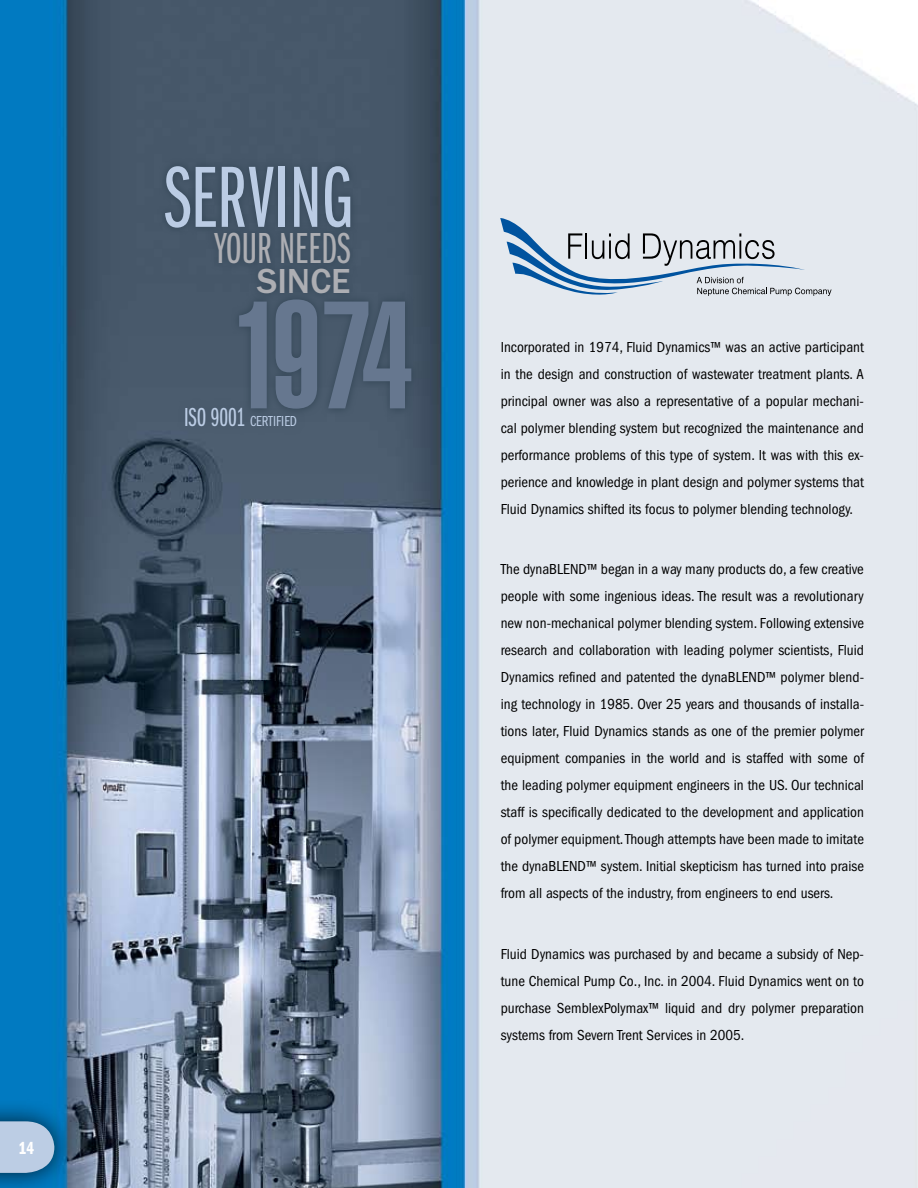
<style>
.page{position:relative;width:918px;height:1188px;background:#fff}
.page>*{position:absolute;margin:0;border:0;box-sizing:border-box;transform-origin:0 0}
.t1{font:90px "Franklin Gothic Book X Cmpr";color:#bbcce4}
.t2{font:45px "Franklin Gothic Book X Cmpr";color:#adaeb3}
.t3{font:500 36px "Franklin Gothic";color:#adaeb3}
.t4{font:18px "Franklin Gothic Demi Cmpr";color:#fff}
.t5{font:condensed 15px/27px "Franklin Gothic";color:#000;text-align:justify}
.t6{font:15px "Franklin Gothic Book Cmpr";color:#bbcce4}
.s1{font-family:"Franklin Gothic Book X Cmpr";font-size:27px}
</style>
<div class="page">
<img style="left:0;top:0;width:918px;height:1188px">
<svg style="left:500px;top:218px;width:332px;height:79px;background:#c1cdd9"></svg>
<div style="left:157px;top:158px;width:285px;height:121px;background:#405263"></div>
<div style="left:206px;top:224px;width:203px;height:71px;background:#425365"></div>
<svg style="left:409px;top:260px;width:47px;height:63px"></svg>
<div style="left:231px;top:291px;width:195px;height:132px;background:#425365"></div>
<svg style="left:239px;top:299px;width:172px;height:100px"></svg>
<svg style="left:177px;top:399px;width:236px;height:69px;fill:#4c5d6f"></svg>
<div style="left:0;top:1098px;width:86px;height:90px;background:#000;opacity:.75"></div>
<svg style="left:0;top:1121px;width:54px;height:52px;background:#a7c0da"></svg>
<h1 class="t1" style="left:165px;top:151px;width:190px">SERVING</h1>
<h2 class="t2" style="left:214px;top:225px;width:138px">YOUR NEEDS</h2>
<h3 class="t3" style="left:257px;top:261px;width:95px">SINCE</h3>
<p class="t6" style="left:184px;top:413px;width:114px"><span class="s1">ISO 9001</span> CERTIFIED</p>
<p class="t4" style="left:19px;top:1138px;width:17px">14</p>
<p class="t5" style="left:501px;top:333px;width:365px">Incorporated in 1974, Fluid Dynamics™ was an active participant in the design and construction of wastewater treatment plants. A principal owner was also a representative of a popular mechani&shy;cal polymer blending system but recognized the maintenance and performance problems of this type of system. It was with this ex&shy;perience and knowledge in plant design and polymer systems that Fluid Dynamics shifted its focus to polymer blending technology.</p>
<p class="t5" style="left:501px;top:556px;width:365px">The dynaBLEND™ began in a way many products do, a few creative people with some ingenious ideas. The result was a revolutionary new non-mechanical polymer blending system. Following extensive research and collaboration with leading polymer scientists, Fluid Dynamics refined and patented the dynaBLEND™ polymer blend&shy;ing technology in 1985. Over 25 years and thousands of installa&shy;tions later, Fluid Dynamics stands as one of the premier polymer equipment companies in the world and is staffed with some of the leading polymer equipment engineers in the US. Our technical staff is specifically dedicated to the development and application of polymer equipment. Though attempts have been made to imitate the dynaBLEND™ system. Initial skepticism has turned into praise from all aspects of the industry, from engineers to end users.</p>
<p class="t5" style="left:501px;top:940px;width:365px">Fluid Dynamics was purchased by and became a subsidy of Nep&shy;tune Chemical Pump Co., Inc. in 2004. Fluid Dynamics went on to purchase SemblexPolymax™ liquid and dry polymer preparation systems from Severn Trent Services in 2005.</p>
</div>
